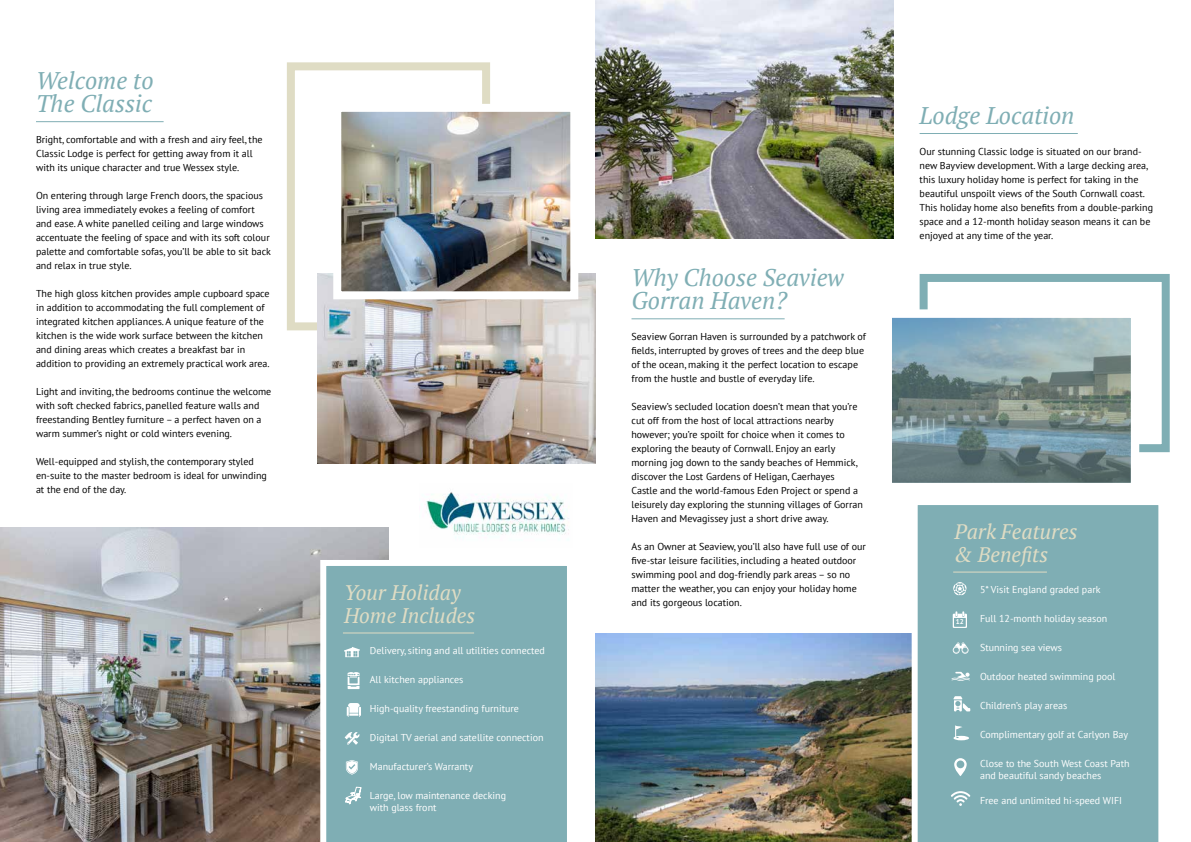
<style>
.page{position:relative;width:1191px;height:842px;background:#fff}
.page>*{position:absolute;margin:0;border:0;box-sizing:border-box;transform-origin:0 0}
.t1{font:italic 24px/23px "PT Serif";color:#7faeb4}
.t2{font:italic 21px/23px "PT Serif";color:#dfdcc4}
.t3{font:10px/14px "PT Sans";color:#000}
.t4{font:10px/12px "PT Sans";color:#fff}
.t5{font:700 7px "PT Sans";color:#fff}
</style>
<div class="page">
<img style="left:0;top:528px;width:388px;height:314px">
<div style="left:919px;top:274px;width:250px;height:178px;border:8px solid #7faeb4"></div>
<img style="left:595px;top:633px;width:316px;height:209px">
<svg style="left:892px;top:318px;width:238px;height:164px;background:#7a9195"></svg>
<div style="left:320px;top:560px;width:247px;height:282px;background:#7faeb4"></div>
<hr style="left:343px;top:632px;width:131px;height:1px;background:#dfdcc4">
<svg style="left:347px;top:703px;width:14px;height:14px"></svg>
<svg style="left:345px;top:786px;width:18px;height:19px"></svg>
<svg style="left:347px;top:672px;width:12px;height:17px"></svg>
<svg style="left:345px;top:732px;width:15px;height:13px"></svg>
<svg style="left:346px;top:760px;width:12px;height:15px"></svg>
<svg style="left:344px;top:647px;width:16px;height:10px"></svg>
<hr style="left:631px;top:318px;width:153px;height:1px;background:#7faeb4">
<hr style="left:36px;top:121px;width:128px;height:1px;background:#7faeb4">
<hr style="left:919px;top:133px;width:158px;height:1px;background:#7faeb4">
<img style="left:425px;top:492px;width:144px;height:46px">
<div style="left:287px;top:62px;width:203px;height:268px;border:8px solid #dfdcc4"></div>
<img style="left:595px;top:0;width:298px;height:239px">
<img style="left:317px;top:274px;width:278px;height:189px">
<img style="left:342px;top:113px;width:227px;height:177px">
<div style="left:333px;top:104px;width:245px;height:195px;border:8px solid #fff"></div>
<div style="left:911px;top:505px;width:248px;height:337px;background:#7faeb4"></div>
<hr style="left:953px;top:572px;width:94px;height:1px;background:#dfdcc4">
<svg style="left:952px;top:611px;width:15px;height:17px"></svg>
<svg style="left:953px;top:582px;width:13px;height:13px"></svg>
<svg style="left:951px;top:672px;width:18px;height:9px"></svg>
<svg style="left:953px;top:725px;width:16px;height:15px"></svg>
<svg style="left:954px;top:758px;width:12px;height:18px"></svg>
<svg style="left:952px;top:642px;width:16px;height:12px"></svg>
<svg style="left:953px;top:696px;width:17px;height:15px"></svg>
<svg style="left:951px;top:791px;width:19px;height:15px"></svg>
<h1 class="t1" style="left:36px;top:69px;width:119px">Welcome to<br>The Classic</h1>
<p class="t3" style="left:36px;top:132px;width:228px">Bright, comfortable and with a fresh and airy feel, the<br>Classic Lodge is perfect for getting away from it all with its unique character and true Wessex style.</p>
<p class="t3" style="left:36px;top:188px;width:236px">On entering through large French doors, the spacious living area immediately evokes a feeling of comfort and ease. A white panelled ceiling and large windows accentuate the feeling of space and with its soft colour palette and comfortable sofas, you’ll be able to sit back and relax in true style.</p>
<p class="t3" style="left:36px;top:286px;width:235px">The high gloss kitchen provides ample cupboard space in addition to accommodating the full complement of integrated kitchen appliances. A unique feature of the kitchen is the wide work surface between the kitchen and dining areas which creates a breakfast bar in addition to providing an extremely practical work area.</p>
<p class="t3" style="left:36px;top:384px;width:237px">Light and inviting, the bedrooms continue the welcome with soft checked fabrics, panelled feature walls and freestanding Bentley furniture – a perfect haven on a warm summer’s night or cold winters evening.</p>
<p class="t3" style="left:36px;top:454px;width:232px">Well-equipped and stylish, the contemporary styled en-suite to the master bedroom is ideal for unwinding at the end of the day.</p>
<h2 class="t2" style="left:344px;top:580px;width:133px">Your Holiday<br>Home Includes</h2>
<p class="t4" style="left:370px;top:644px;width:177px">Delivery, siting and all utilities connected</p>
<p class="t4" style="left:370px;top:673px;width:95px">All kitchen appliances</p>
<p class="t4" style="left:370px;top:702px;width:151px">High-quality freestanding furniture</p>
<p class="t4" style="left:370px;top:731px;width:175px">Digital TV aerial and satellite connection</p>
<p class="t4" style="left:370px;top:760px;width:105px">Manufacturer’s Warranty</p>
<p class="t4" style="left:370px;top:789px;width:138px">Large, low maintenance decking with glass front</p>
<h1 class="t1" style="left:631px;top:266px;width:214px">Why Choose Seaview<br>Gorran Haven?</h1>
<p class="t3" style="left:631px;top:329px;width:236px">Seaview Gorran Haven is surrounded by a patchwork of fields, interrupted by groves of trees and the deep blue of the ocean, making it the perfect location to escape from the hustle and bustle of everyday life.</p>
<p class="t3" style="left:631px;top:399px;width:233px">Seaview’s secluded location doesn’t mean that you’re cut off from the host of local attractions nearby however; you’re spoilt for choice when it comes to exploring the beauty of Cornwall. Enjoy an early morning jog down to the sandy beaches of Hemmick, discover the Lost Gardens of Heligan, Caerhayes Castle and the world-famous Eden Project or spend a leisurely day exploring the stunning villages of Gorran Haven and Mevagissey just a short drive away.</p>
<p class="t3" style="left:631px;top:539px;width:236px">As an Owner at Seaview, you’ll also have full use of our five-star leisure facilities, including a heated outdoor swimming pool and dog-friendly park areas – so no matter the weather, you can enjoy your holiday home and its gorgeous location.</p>
<h1 class="t1" style="left:919px;top:104px;width:156px">Lodge Location</h1>
<p class="t3" style="left:919px;top:144px;width:235px">Our stunning Classic lodge is situated on our brand&shy;new Bayview development. With a large decking area, this luxury holiday home is perfect for taking in the beautiful unspoilt views of the South Cornwall coast.<br>This holiday home also benefits from a double-parking space and a 12-month holiday season means it can be enjoyed at any time of the year.</p>
<h2 class="t2" style="left:954px;top:519px;width:125px">Park Features &amp; Benefits</h2>
<p class="t5" style="left:956px;top:617px;width:9px">12</p>
<p class="t4" style="left:980px;top:583px;width:122px">5* Visit England graded park</p>
<p class="t4" style="left:980px;top:612px;width:129px">Full 12-month holiday season</p>
<p class="t4" style="left:980px;top:641px;width:84px">Stunning sea views</p>
<p class="t4" style="left:980px;top:670px;width:137px">Outdoor heated swimming pool</p>
<p class="t4" style="left:980px;top:699px;width:89px">Children’s play areas</p>
<p class="t4" style="left:980px;top:728px;width:150px">Complimentary golf at Carlyon Bay</p>
<p class="t4" style="left:980px;top:757px;width:151px">Close to the South West Coast Path and beautiful sandy beaches</p>
<p class="t4" style="left:980px;top:794px;width:143px">Free and unlimited hi-speed WIFI</p>
</div>
